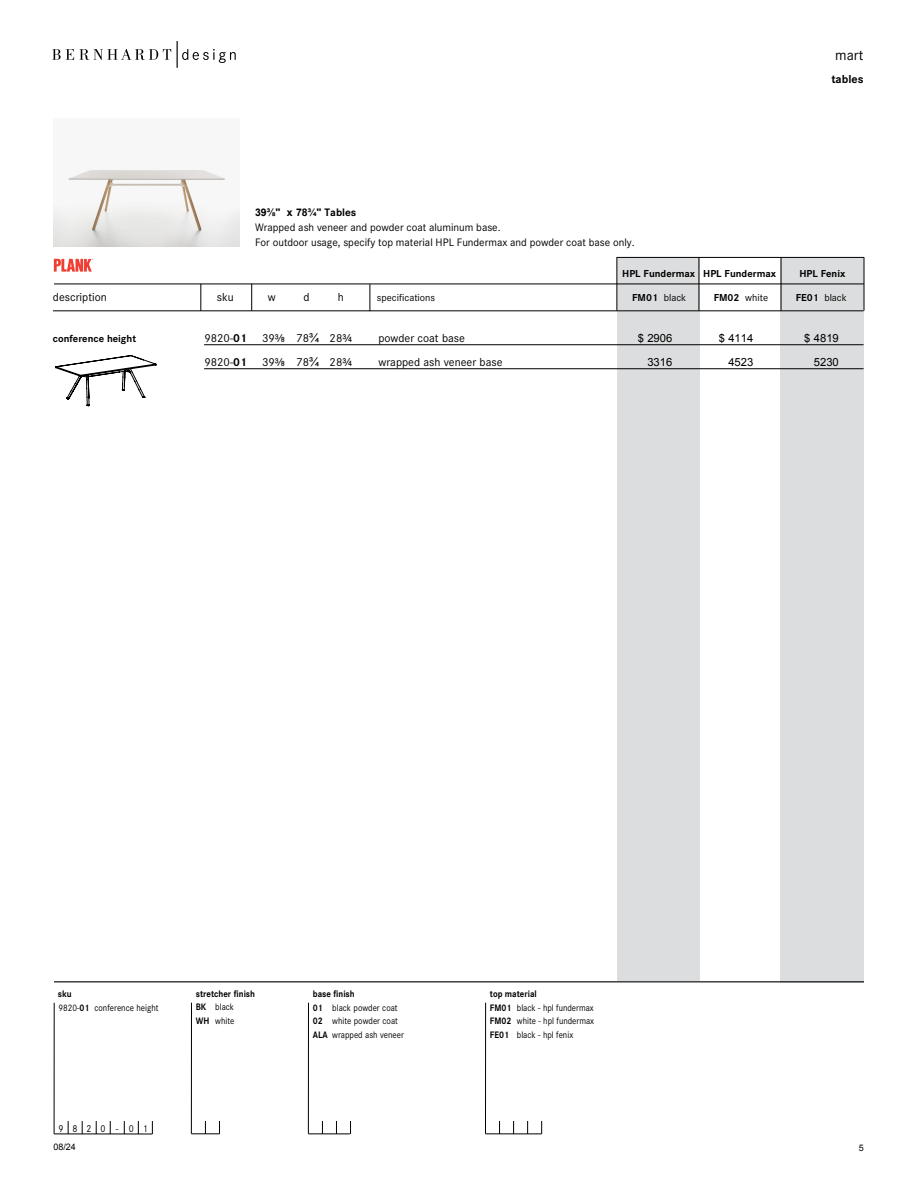
<style>
.page{position:relative;width:918px;height:1188px;background:#fff}
.page>*{position:absolute;margin:0;border:0;box-sizing:border-box;transform-origin:0 0}
.t1{font:15px "Corporate S Open Bernhardt";color:#000}
.t2{font:12px "Corporate S Open Bernhardt";color:#000}
.t3{font:12px "Corporate S Open Bold";color:#000}
.t4{font:11.25px/15px "Corporate S Open Bernhardt";color:#000}
.t5{font:11.25px "Arial";color:#000}
.t6{font:10.5px "Corporate S Open Bold";color:#000}
.t7{font:10.5px "Corporate S Open Bernhardt";color:#000}
.t8{font:700 10.5px "Arial";color:#000}
.t9{font:10.5px "Corporate S Open Bernhardt";color:#000;scale:.9 1}
.t10{font:9.75px/13.5px "Corporate S Open Bernhardt";color:#000;scale:.9 1}
.t11{font:9.75px "Corporate S Open Bold";color:#000;scale:.9 1}
.t12{font:9px "Arial";color:#000}
.t13{font:1.95px "Helvetica";color:#ef3e33}
.s1{font-family:"Corporate S Open Bold";font-weight:400;font-size:11.25px}
.s2{font-family:"Corporate S Open Bold"}
.s3{font-family:"Arial"}
</style>
<div class="page">
<div style="left:618px;top:257px;width:82px;height:724px;background:#dcddde"></div>
<svg style="left:52px;top:41px;width:184px;height:27px"></svg>
<svg style="left:201px;top:285px;width:1px;height:26px"></svg>
<svg style="left:251px;top:285px;width:1px;height:26px"></svg>
<div style="left:780px;top:257px;width:84px;height:726px;background:#dcddde"></div>
<hr style="left:54px;top:284px;width:810px;height:1px;background:#000">
<hr style="left:617px;top:257px;width:247px;height:1px;background:#000">
<img style="left:53px;top:170px;width:187px;height:76px">
<hr style="left:617px;top:257px;width:1px;height:54px;background:#000">
<hr style="left:699px;top:257px;width:1px;height:54px;background:#000">
<hr style="left:781px;top:257px;width:1px;height:54px;background:#000">
<hr style="left:864px;top:257px;width:1px;height:54px;background:#000">
<svg style="left:370px;top:284px;width:1px;height:27px"></svg>
<hr style="left:53px;top:311px;width:811px;height:1px;background:#000">
<hr style="left:204px;top:344px;width:660px;height:1px;background:#000">
<hr style="left:204px;top:368px;width:660px;height:1px;background:#000">
<svg style="left:55px;top:355px;width:101px;height:51px"></svg>
<svg style="left:54px;top:259px;width:38px;height:13px"></svg>
<hr style="left:54px;top:1134px;width:98px;height:1px;background:#000">
<hr style="left:54px;top:981px;width:810px;height:1px;background:#000">
<hr style="left:54px;top:1003px;width:1px;height:131px;background:#000">
<svg style="left:68px;top:1121px;width:1px;height:13px"></svg>
<svg style="left:82px;top:1121px;width:1px;height:13px"></svg>
<svg style="left:96px;top:1121px;width:1px;height:13px"></svg>
<svg style="left:110px;top:1121px;width:1px;height:13px"></svg>
<svg style="left:124px;top:1121px;width:1px;height:13px"></svg>
<svg style="left:138px;top:1121px;width:1px;height:13px"></svg>
<svg style="left:152px;top:1121px;width:1px;height:13px"></svg>
<hr style="left:191px;top:1003px;width:1px;height:131px;background:#000">
<svg style="left:191px;top:1121px;width:29px;height:14px"></svg>
<hr style="left:308px;top:1134px;width:42px;height:1px;background:#000">
<hr style="left:308px;top:1003px;width:1px;height:131px;background:#000">
<svg style="left:322px;top:1121px;width:1px;height:13px"></svg>
<svg style="left:336px;top:1121px;width:1px;height:13px"></svg>
<svg style="left:350px;top:1121px;width:1px;height:13px"></svg>
<hr style="left:485px;top:1134px;width:57px;height:1px;background:#000">
<hr style="left:485px;top:1003px;width:1px;height:131px;background:#000">
<svg style="left:499px;top:1121px;width:1px;height:13px"></svg>
<svg style="left:513px;top:1121px;width:1px;height:13px"></svg>
<svg style="left:527px;top:1121px;width:1px;height:13px"></svg>
<svg style="left:541px;top:1121px;width:1px;height:13px"></svg>
<p class="t13" style="left:92px;top:258px;width:3px">®</p>
<h1 class="t1" style="left:835px;top:47px;width:30px">mart</h1>
<p class="t3" style="left:831px;top:72px;width:34px">tables</p>
<p class="t8" style="left:255px;top:206px;width:103px">39⅜" x 78¾" <span class="s1">Tables</span></p>
<p class="t4" style="left:255px;top:220px;width:381px">Wrapped ash veneer and powder coat aluminum base.<br>For outdoor usage, specify top material HPL Fundermax and powder coat base only.</p>
<p class="t6" style="left:622px;top:267px;width:74px">HPL Fundermax</p>
<p class="t6" style="left:703px;top:267px;width:74px">HPL Fundermax</p>
<p class="t6" style="left:799px;top:267px;width:47px">HPL Fenix</p>
<p class="t2" style="left:53px;top:291px;width:55px">description</p>
<p class="t2" style="left:217px;top:291px;width:18px">sku</p>
<p class="t2" style="left:268px;top:291px;width:9px">w</p>
<p class="t2" style="left:303px;top:291px;width:8px">d</p>
<p class="t2" style="left:338px;top:291px;width:8px">h</p>
<p class="t7" style="left:377px;top:292px;width:60px">specifications</p>
<p class="t7" style="left:796px;top:292px;width:53px"><span class="s2">FE01</span> black</p>
<p class="t6" style="left:53px;top:333px;width:85px">conference height</p>
<p class="t2" style="left:204px;top:332px;width:44px">9820-<span class="s2">01</span></p>
<p class="t2" style="left:262px;top:332px;width:92px">39Ω 78<span class="s3">¾</span> 28π</p>
<p class="t2" style="left:378px;top:332px;width:88px">powder coat base</p>
<p class="t5" style="left:638px;top:331px;width:36px">$ 2906</p>
<p class="t5" style="left:719px;top:331px;width:36px">$ 4114</p>
<p class="t5" style="left:804px;top:331px;width:36px">$ 4819</p>
<p class="t2" style="left:204px;top:356px;width:44px">9820-<span class="s2">01</span></p>
<p class="t2" style="left:262px;top:356px;width:92px">39Ω 78<span class="s3">¾</span> 28π</p>
<p class="t2" style="left:378px;top:356px;width:126px">wrapped ash veneer base</p>
<p class="t5" style="left:647px;top:355px;width:27px">3316</p>
<p class="t5" style="left:728px;top:355px;width:27px">4523</p>
<p class="t5" style="left:814px;top:355px;width:27px">5230</p>
<p class="t7" style="left:632px;top:292px;width:56px"><span class="s2">FM01</span> black</p>
<p class="t7" style="left:714px;top:292px;width:56px"><span class="s2">FM02</span> white</p>
<p class="t11" style="left:58px;top:988px;width:17px">sku</p>
<p class="t11" style="left:196px;top:988px;width:67px">stretcher finish</p>
<p class="t11" style="left:313px;top:988px;width:48px">base finish</p>
<p class="t11" style="left:490px;top:988px;width:54px">top material</p>
<p class="t10" style="left:58px;top:1001px;width:113px">9820-<span class="s2">01</span> conference height</p>
<p class="t10" style="left:196px;top:1001px;width:44px"><span class="s2">BK</span> black<br><span class="s2">WH</span> white</p>
<p class="t10" style="left:313px;top:1001px;width:103px"><span class="s2">01</span> black powder coat<br><span class="s2">02</span> white powder coat<br><span class="s2">ALA</span> wrapped ash veneer</p>
<p class="t10" style="left:490px;top:1001px;width:117px;text-align:justify"><span class="s2">FM01</span> black - hpl fundermax <span class="s2">FM02</span> white - hpl fundermax <span class="s2">FE01</span> black - hpl fenix</p>
<p class="t9" style="left:59px;top:1123px;width:101px">9820 - 01</p>
<p class="t12" style="left:53px;top:1141px;width:24px">08/24</p>
<p class="t12" style="left:859px;top:1142px;width:7px">5</p>
</div>
